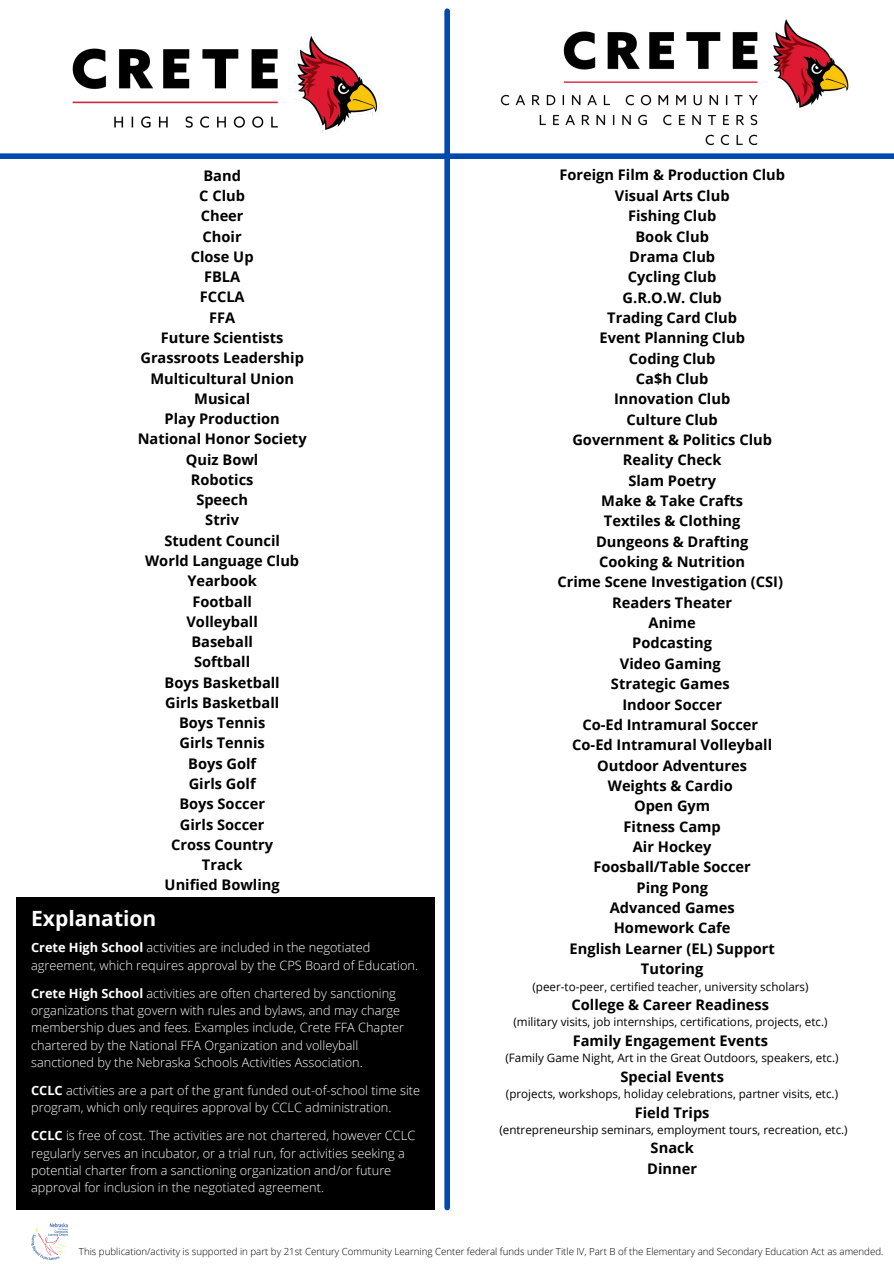
<style>
.page{position:relative;width:894px;height:1264px;background:#fff}
.page>*{position:absolute;margin:0;border:0;box-sizing:border-box;transform-origin:0 0}
.t1{font:700 21px "Open Sans";color:#fff}
.t2{font:700 14.55px "Open Sans";color:#000}
.t3{font:300 12.75px/17.2px "Open Sans";color:#fff}
.t4{font:11.55px "Open Sans";color:#000}
.t5{font:300 9.75px "Open Sans";color:#000}
.s1{font-weight:700}
</style>
<div class="page">
<div style="left:0;top:153px;width:893px;height:6px;background:#004aad"></div>
<img style="left:31px;top:1223px;width:36px;height:36px">
<div style="left:444px;top:11px;width:6px;height:1196px;background:#004aad"></div>
<img style="left:500px;top:19px;width:349px;height:127px">
<div style="left:16px;top:898px;width:418px;height:311px;background:#000"></div>
<img style="left:72px;top:33px;width:308px;height:100px">
<p class="t2" style="left:203px;top:165px;width:39px">Band</p>
<p class="t2" style="left:199px;top:185px;width:47px">C Club</p>
<p class="t2" style="left:201px;top:206px;width:44px">Cheer</p>
<p class="t2" style="left:202px;top:226px;width:41px">Choir</p>
<p class="t2" style="left:191px;top:246px;width:64px">Close Up</p>
<p class="t2" style="left:204px;top:266px;width:38px">FBLA</p>
<p class="t2" style="left:200px;top:287px;width:46px">FCCLA</p>
<p class="t2" style="left:209px;top:307px;width:28px">FFA</p>
<p class="t2" style="left:161px;top:327px;width:124px">Future Scientists</p>
<p class="t2" style="left:140px;top:348px;width:165px">Grassroots Leadership</p>
<p class="t2" style="left:150px;top:368px;width:145px">Multicultural Union</p>
<p class="t2" style="left:194px;top:388px;width:57px">Musical</p>
<p class="t2" style="left:164px;top:408px;width:117px">Play Production</p>
<p class="t2" style="left:138px;top:429px;width:170px">National Honor Society</p>
<p class="t2" style="left:186px;top:449px;width:74px">Quiz Bowl</p>
<p class="t2" style="left:191px;top:469px;width:64px">Robotics</p>
<p class="t2" style="left:196px;top:489px;width:53px">Speech</p>
<p class="t2" style="left:205px;top:510px;width:35px">Striv</p>
<p class="t2" style="left:164px;top:530px;width:117px">Student Council</p>
<p class="t2" style="left:145px;top:550px;width:155px">World Language Club</p>
<p class="t2" style="left:187px;top:570px;width:71px">Yearbook</p>
<p class="t2" style="left:192px;top:591px;width:61px">Football</p>
<p class="t2" style="left:186px;top:611px;width:73px">Volleyball</p>
<p class="t2" style="left:191px;top:631px;width:63px">Baseball</p>
<p class="t2" style="left:194px;top:652px;width:58px">Softball</p>
<p class="t2" style="left:164px;top:672px;width:117px">Boys Basketball</p>
<p class="t2" style="left:165px;top:692px;width:116px">Girls Basketball</p>
<p class="t2" style="left:179px;top:712px;width:88px">Boys Tennis</p>
<p class="t2" style="left:179px;top:733px;width:87px">Girls Tennis</p>
<p class="t2" style="left:188px;top:753px;width:69px">Boys Golf</p>
<p class="t2" style="left:189px;top:773px;width:68px">Girls Golf</p>
<p class="t2" style="left:179px;top:793px;width:87px">Boys Soccer</p>
<p class="t2" style="left:180px;top:814px;width:86px">Girls Soccer</p>
<p class="t2" style="left:171px;top:834px;width:104px">Cross Country</p>
<p class="t2" style="left:202px;top:854px;width:42px">Track</p>
<p class="t2" style="left:165px;top:874px;width:116px">Unified Bowling</p>
<p class="t1" style="left:31px;top:903px;width:127px">Explanation</p>
<p class="t3" style="left:31px;top:938px;width:388px"><span class="s1">Crete High School</span> activities are included in the negotiated agreement, which requires approval by the CPS Board of Education.</p>
<p class="t3" style="left:31px;top:984px;width:374px"><span class="s1">Crete High School</span> activities are often chartered by sanctioning organizations that govern with rules and bylaws, and may charge membership dues and fees. Examples include, Crete FFA Chapter chartered by the National FFA Organization and volleyball sanctioned by the Nebraska Schools Activities Association.</p>
<p class="t3" style="left:31px;top:1081px;width:390px"><span class="s1">CCLC</span> activities are a part of the grant funded out-of-school time site program, which only requires approval by CCLC administration.</p>
<p class="t3" style="left:31px;top:1126px;width:385px"><span class="s1">CCLC</span> is free of cost. The activities are not chartered, however CCLC regularly serves an incubator, or a trial run, for activities seeking a potential charter from a sanctioning organization and/or future approval for inclusion in the negotiated agreement.</p>
<p class="t2" style="left:559px;top:165px;width:227px">Foreign Film &amp; Production Club</p>
<p class="t2" style="left:614px;top:185px;width:116px">Visual Arts Club</p>
<p class="t2" style="left:628px;top:206px;width:90px">Fishing Club</p>
<p class="t2" style="left:635px;top:226px;width:75px">Book Club</p>
<p class="t2" style="left:629px;top:246px;width:87px">Drama Club</p>
<p class="t2" style="left:627px;top:267px;width:90px">Cycling Club</p>
<p class="t2" style="left:622px;top:287px;width:101px">G.R.O.W. Club</p>
<p class="t2" style="left:607px;top:307px;width:131px">Trading Card Club</p>
<p class="t2" style="left:599px;top:328px;width:147px">Event Planning Club</p>
<p class="t2" style="left:628px;top:348px;width:88px">Coding Club</p>
<p class="t2" style="left:635px;top:368px;width:74px">Ca$h Club</p>
<p class="t2" style="left:614px;top:389px;width:118px">Innovation Club</p>
<p class="t2" style="left:626px;top:409px;width:93px">Culture Club</p>
<p class="t2" style="left:572px;top:429px;width:201px">Government &amp; Politics Club</p>
<p class="t2" style="left:622px;top:450px;width:100px">Reality Check</p>
<p class="t2" style="left:628px;top:470px;width:89px">Slam Poetry</p>
<p class="t2" style="left:601px;top:490px;width:143px">Make &amp; Take Crafts</p>
<p class="t2" style="left:603px;top:511px;width:138px">Textiles &amp; Clothing</p>
<p class="t2" style="left:596px;top:531px;width:154px">Dungeons &amp; Drafting</p>
<p class="t2" style="left:599px;top:551px;width:147px">Cooking &amp; Nutrition</p>
<p class="t2" style="left:557px;top:572px;width:227px">Crime Scene Investigation (CSI)</p>
<p class="t2" style="left:612px;top:592px;width:121px">Readers Theater</p>
<p class="t2" style="left:648px;top:612px;width:49px">Anime</p>
<p class="t2" style="left:632px;top:633px;width:81px">Podcasting</p>
<p class="t2" style="left:619px;top:653px;width:102px">Video Gaming</p>
<p class="t2" style="left:610px;top:673px;width:120px">Strategic Games</p>
<p class="t2" style="left:622px;top:694px;width:101px">Indoor Soccer</p>
<p class="t2" style="left:582px;top:714px;width:177px">Co-Ed Intramural Soccer</p>
<p class="t2" style="left:572px;top:734px;width:201px">Co-Ed Intramural Volleyball</p>
<p class="t2" style="left:597px;top:755px;width:151px">Outdoor Adventures</p>
<p class="t2" style="left:607px;top:775px;width:126px">Weights &amp; Cardio</p>
<p class="t2" style="left:634px;top:795px;width:78px">Open Gym</p>
<p class="t2" style="left:623px;top:816px;width:99px">Fitness Camp</p>
<p class="t2" style="left:632px;top:836px;width:80px">Air Hockey</p>
<p class="t2" style="left:593px;top:856px;width:159px">Foosball/Table Soccer</p>
<p class="t2" style="left:636px;top:877px;width:73px">Ping Pong</p>
<p class="t2" style="left:609px;top:897px;width:126px">Advanced Games</p>
<p class="t2" style="left:613px;top:917px;width:118px">Homework Cafe</p>
<p class="t2" style="left:569px;top:938px;width:207px">English Learner (EL) Support</p>
<p class="t2" style="left:640px;top:958px;width:64px">Tutoring</p>
<p class="t4" style="left:532px;top:978px;width:277px">(peer-to-peer, certified teacher, university scholars)</p>
<p class="t2" style="left:571px;top:994px;width:199px">College &amp; Career Readiness</p>
<p class="t4" style="left:513px;top:1014px;width:315px">(military visits, job internships, certifications, projects, etc.)</p>
<p class="t2" style="left:572px;top:1030px;width:197px">Family Engagement Events</p>
<p class="t4" style="left:505px;top:1049px;width:334px">(Family Game Night, Art in the Great Outdoors, speakers, etc.)</p>
<p class="t2" style="left:620px;top:1066px;width:105px">Special Events</p>
<p class="t4" style="left:506px;top:1085px;width:333px">(projects, workshops, holiday celebrations, partner visits, etc.)</p>
<p class="t2" style="left:634px;top:1101px;width:76px">Field Trips</p>
<p class="t4" style="left:499px;top:1121px;width:349px">(entrepreneurship seminars, employment tours, recreation, etc.)</p>
<p class="t2" style="left:650px;top:1137px;width:45px">Snack</p>
<p class="t2" style="left:647px;top:1158px;width:51px">Dinner</p>
<p class="t5" style="left:79px;top:1244px;width:805px">This publication/activity is supported in part by 21st Century Community Learning Center federal funds under Title IV, Part B of the Elementary and Secondary Education Act as amended.</p>
</div>
